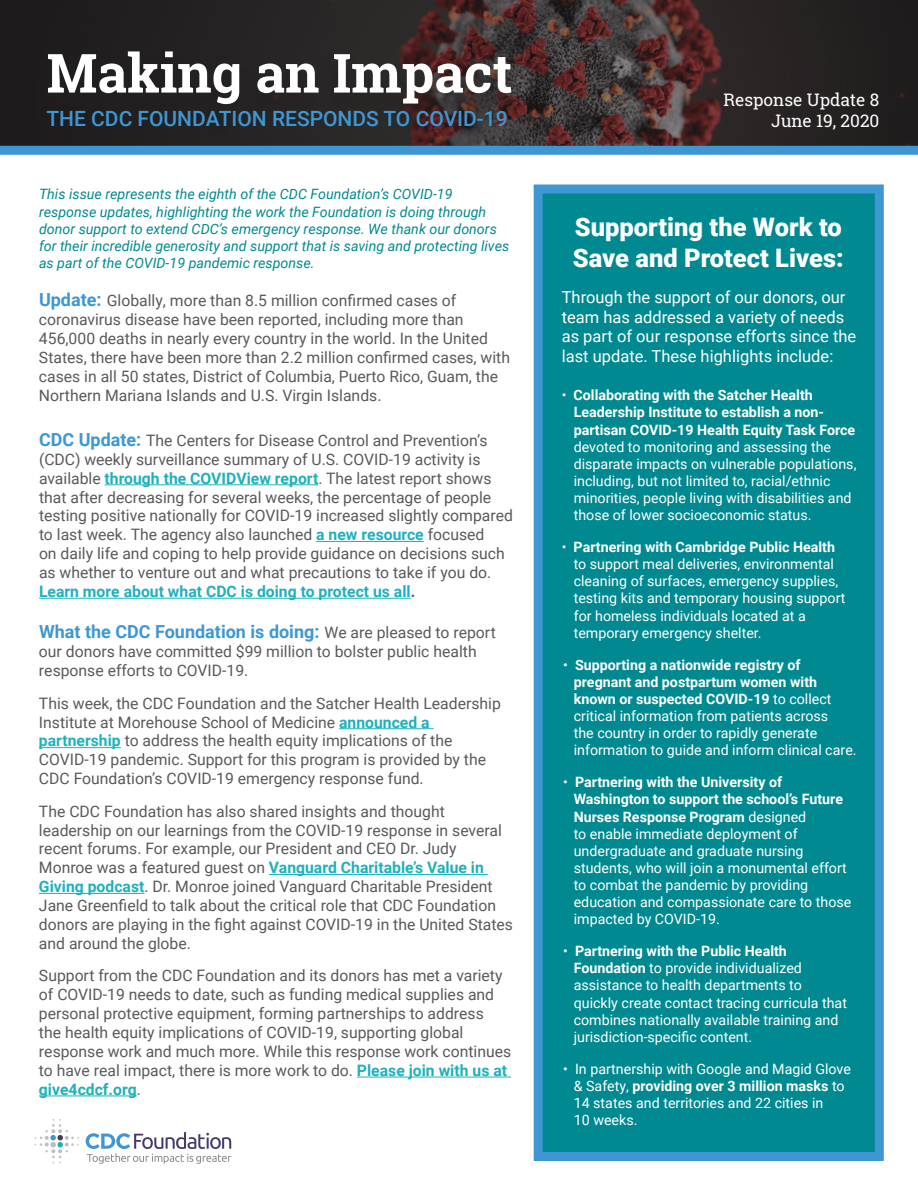
<style>
.page{position:relative;width:918px;height:1188px;background:#fff}
.page>*{position:absolute;margin:0;border:0;box-sizing:border-box;transform-origin:0 0}
.t1{font:700 54px "Roboto Slab";color:#fff}
.t2{font:900 25.5px/30.6px "Roboto";color:#fff}
.t3{font:500 21px "Roboto";color:#3e97d3}
.t4{font:700 18px "Roboto";color:#3e97d3}
.t5{font:17.25px/20.7px "Roboto Slab";color:#fff;text-align:right}
.t6{font:16.5px/19.8px "Roboto";color:#fff}
.t7{font:15.75px/18.9px "Roboto";color:#58595b}
.t8{font:14.25px/17.1px "Roboto";color:#fff}
.t9{font:italic 14.25px/17.2px "Roboto";color:#008990}
.t10{font:700 14.25px/17.1px "Roboto";color:#fff}
.s1{font-weight:700;font-size:18px;color:#3e97d3}
.s2{font-weight:700;color:#1db1be}
.s3{font-weight:700}
.s4{font-weight:400;font-size:15.75px;color:#58595b}
.s5{font-weight:400}
</style>
<div class="page">
<svg style="left:0;top:0;width:918px;height:146px;background:#322828"></svg>
<div style="left:30px;top:51px;width:492px;height:82px;background:#231f20;opacity:.75"></div>
<div style="left:0;top:146px;width:918px;height:9px;background:#3e97d3"></div>
<hr style="left:105px;top:484px;width:213px;height:1px;background:#1db1be">
<hr style="left:316px;top:541px;width:108px;height:1px;background:#1db1be">
<hr style="left:39px;top:598px;width:372px;height:1px;background:#1db1be">
<hr style="left:339px;top:728px;width:95px;height:1px;background:#1db1be">
<hr style="left:39px;top:747px;width:82px;height:1px;background:#1db1be">
<hr style="left:269px;top:874px;width:219px;height:1px;background:#1db1be">
<hr style="left:39px;top:893px;width:105px;height:1px;background:#1db1be">
<hr style="left:357px;top:1077px;width:154px;height:1px;background:#1db1be">
<hr style="left:39px;top:1096px;width:98px;height:1px;background:#1db1be">
<div style="left:534px;top:184px;width:350px;height:977px;background:#008990;border:9px solid #3e97d3"></div>
<svg style="left:86px;top:1132px;width:145px;height:32px"></svg>
<svg style="left:35px;top:1119px;width:44px;height:44px"></svg>
<h1 class="t1" style="left:46px;top:36px;width:468px">Making an Impact</h1>
<h3 class="t3" style="left:46px;top:103px;width:463px">THE CDC FOUNDATION RESPONDS TO COVID-19</h3>
<p class="t9" style="left:39px;top:185px;width:472px">This issue represents the eighth of the CDC Foundation’s COVID-19 response updates, highlighting the work the Foundation is doing through donor support to extend CDC’s emergency response. We thank our donors for their incredible generosity and support that is saving and protecting lives as part of the COVID-19 pandemic response.</p>
<p class="t7" style="left:39px;top:291px;width:473px"><span class="s1">Update:</span> Globally, more than 8.5 million confirmed cases of coronavirus disease have been reported, including more than 456,000 deaths in nearly every country in the world. In the United States, there have been more than 2.2 million confirmed cases, with cases in all 50 states, District of Columbia, Puerto Rico, Guam, the Northern Mariana Islands and U.S. Virgin Islands.</p>
<p class="t7" style="left:39px;top:430px;width:475px"><span class="s1">CDC Update:</span> The Centers for Disease Control and Prevention’s (CDC) weekly surveillance summary of U.S. COVID-19 activity is available <span class="s2">through the COVIDView report</span>. The latest report shows that after decreasing for several weeks, the percentage of people testing positive nationally for COVID-19 increased slightly compared to last week. The agency also launched <span class="s2">a new resource</span> focused<br>on daily life and coping to help provide guidance on decisions such as whether to venture out and what precautions to take if you do.<br><span class="s2">Learn more about what CDC is doing to protect us all</span><span class="s3">.</span></p>
<p class="t4" style="left:39px;top:619px;width:458px">What the CDC Foundation is doing: <span class="s4">We are pleased to report</span></p>
<p class="t7" style="left:39px;top:642px;width:439px">our donors have committed $99 million to bolster public health response efforts to COVID-19.</p>
<p class="t7" style="left:39px;top:693px;width:463px">This week, the CDC Foundation and the Satcher Health Leadership Institute at Morehouse School of Medicine <span class="s2">announced a partnership</span> to address the health equity implications of the COVID-19 pandemic. Support for this program is provided by the CDC Foundation’s COVID-19 emergency response fund.</p>
<p class="t7" style="left:39px;top:801px;width:476px">The CDC Foundation has also shared insights and thought leadership on our learnings from the COVID-19 response in several recent forums. For example, our President and CEO Dr. Judy Monroe was a featured guest on <span class="s2">Vanguard Charitable’s Value in Giving podcast</span>. Dr. Monroe joined Vanguard Charitable President Jane Greenfield to talk about the critical role that CDC Foundation donors are playing in the fight against COVID-19 in the United States and around the globe.</p>
<p class="t7" style="left:39px;top:966px;width:474px">Support from the CDC Foundation and its donors has met a variety of COVID-19 needs to date, such as funding medical supplies and personal protective equipment, forming partnerships to address<br>the health equity implications of COVID-19, supporting global response work and much more. While this response work continues to have real impact, there is more work to do. <span class="s2">Please join with us at give4cdcf.org</span>.</p>
<p class="t5" style="left:723px;top:89px;width:158px">Response Update 8<br>June 19, 2020</p>
<h2 class="t2" style="left:573px;top:211px;width:273px">Supporting the Work to<br>Save and Protect Lives:</h2>
<p class="t6" style="left:562px;top:286px;width:296px">Through the support of our donors, our team has addressed a variety of needs as part of our response efforts since the last update. These highlights include:</p>
<p class="t10" style="left:574px;top:386px;width:283px;text-indent:-12px"><span class="s5">•</span> Collaborating with the Satcher Health<br>Leadership Institute to establish a non&shy;partisan COVID-19 Health Equity Task Force</p>
<p class="t8" style="left:574px;top:437px;width:284px">devoted to monitoring and assessing the disparate impacts on vulnerable populations, including, but not limited to, racial/ethnic minorities, people living with disabilities and those of lower socioeconomic status.</p>
<p class="t8" style="left:574px;top:538px;width:273px;text-indent:-12px">• <span class="s3">Partnering with Cambridge Public Health </span>to support meal deliveries, environmental cleaning of surfaces, emergency supplies, testing kits and temporary housing support for homeless individuals located at a temporary emergency shelter.</p>
<p class="t8" style="left:574px;top:656px;width:284px;text-indent:-11px">• <span class="s3">Supporting a nationwide registry of pregnant and postpartum women with known or suspected COVID-19</span> to collect critical information from patients across<br>the country in order to rapidly generate information to guide and inform clinical care.</p>
<p class="t8" style="left:574px;top:773px;width:279px;text-indent:-11px">• <span class="s3">Partnering with the University of Washington to support the school’s Future Nurses Response Program</span> designed<br>to enable immediate deployment of undergraduate and graduate nursing students, who will join a monumental effort to combat the pandemic by providing education and compassionate care to those impacted by COVID-19.</p>
<p class="t8" style="left:574px;top:942px;width:275px;text-indent:-11px">• <span class="s3">Partnering with the Public Health Foundation</span> to provide individualized assistance to health departments to quickly create contact tracing curricula that combines nationally available training and jurisdiction-specific content.</p>
<p class="t8" style="left:574px;top:1060px;width:279px;text-indent:-11px">• In partnership with Google and Magid Glove &amp; Safety, <span class="s3">providing over 3 million masks</span> to 14 states and territories and 22 cities in<br>10 weeks.</p>
</div>
